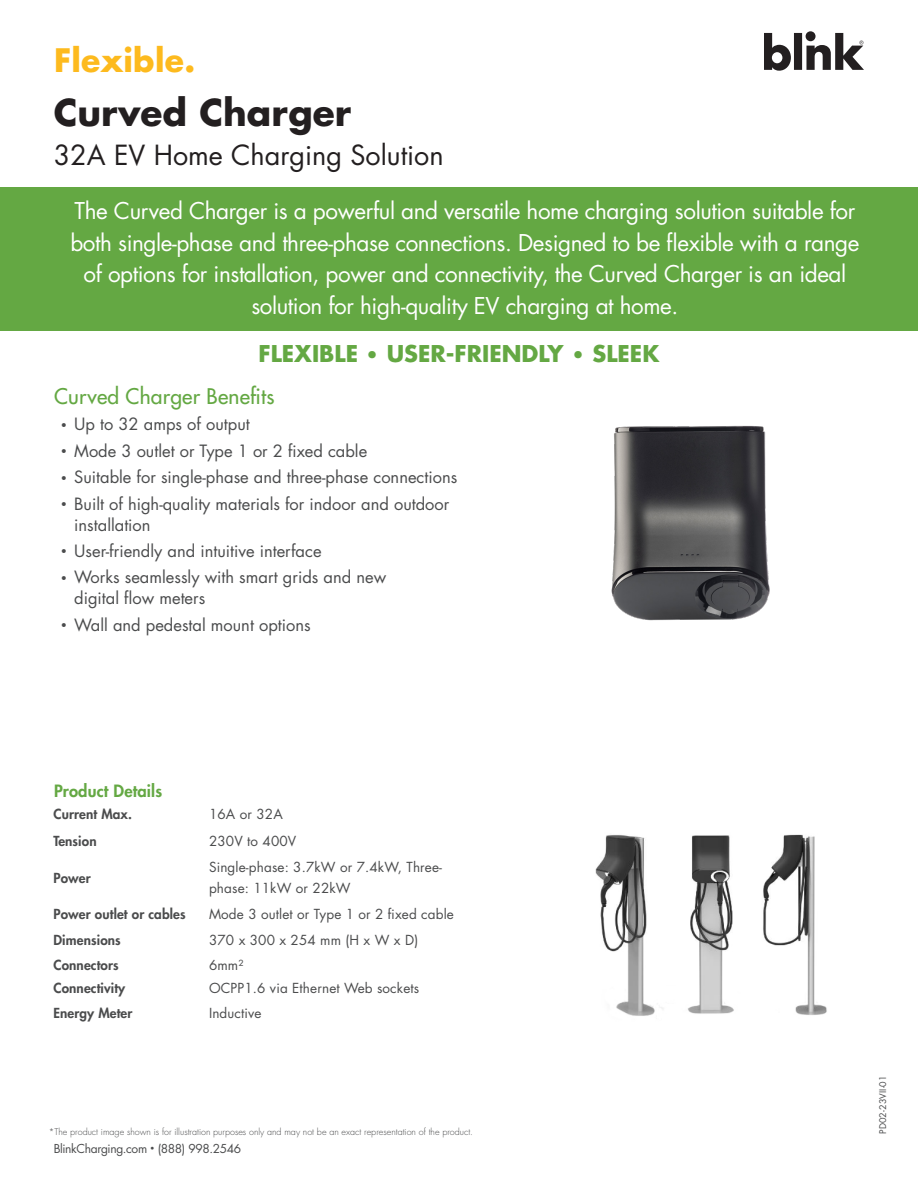
<style>
.page{position:relative;width:918px;height:1188px;background:#fff}
.page>*{position:absolute;margin:0;border:0;box-sizing:border-box;transform-origin:0 0}
.t1{font:700 36px "Futura Std";color:#231f20}
.Body{font:700 31.5px "Futura Std";letter-spacing:.01em;color:#fdba1e}
.t2{font:27px "Futura Std";color:#231f20}
.t3{font:22.5px/31.5px "Futura Std";letter-spacing:-.02em;color:#fff;text-align:center}
.t4{font:700 22.5px "Futura Std";color:#64a843}
.Body-2{font:500 21px "Futura Std";letter-spacing:.01em;color:#64a843}
.t5{font:16.5px/21px "Futura Std";color:#4b4c4d}
.Body-3{font:800 16.5px "Futura Std";letter-spacing:.01em;color:#64a843}
.Table_Body{font:13.5px/21px "Futura Std";letter-spacing:.01em;color:#4b4c4d}
.Table_Bold{font:800 13.5px "Futura Std";letter-spacing:.01em;color:#4b4c4d}
.t6{font:12px "Futura Std";letter-spacing:-.03em;color:#4b4c4d}
.t7{font:300 9px "Futura Std";color:#4b4c4d}
.Body-4{font:9px "Futura Std";letter-spacing:.01em;color:#4b4c4d}
.s1{font-size:19.5px}
.s2{font-size:10.5px}
.s3{font-size:7.5px}
</style>
<div class="page">
<img style="left:595px;top:834px;width:232px;height:182px">
<div style="left:0;top:187px;width:918px;height:143px;background:#64a843"></div>
<svg style="left:764px;top:31px;width:100px;height:40px"></svg>
<img style="left:611px;top:425px;width:159px;height:196px">
<p class="Body" style="left:54px;top:39px;width:143px">Flexible.</p>
<p class="t1" style="left:54px;top:88px;width:299px">Curved Charger</p>
<p class="t2" style="left:54px;top:138px;width:391px">32A EV Home Charging Solution</p>
<p class="t3" style="left:70px;top:195px;width:791px">The Curved Charger is a powerful and versatile home charging solution suitable for both single-phase and three-phase connections. Designed to be flexible with a range of options for installation, power and connectivity, the Curved Charger is an ideal solution for high-quality EV charging at home.</p>
<p class="t4" style="left:259px;top:338px;width:402px">FLEXIBLE <span class="s1">•</span> USER-FRIENDLY <span class="s1">•</span> SLEEK</p>
<p class="Body-2" style="left:54px;top:383px;width:222px">Curved Charger Benefits</p>
<p class="t5" style="left:61px;top:414px;width:190px"><span class="s2">•</span> Up to 32 amps of output</p>
<p class="t5" style="left:61px;top:440px;width:308px"><span class="s2">•</span> Mode 3 outlet or Type 1 or 2 fixed cable</p>
<p class="t5" style="left:61px;top:467px;width:398px"><span class="s2">•</span> Suitable for single-phase and three-phase connections</p>
<p class="t5" style="left:74px;top:493px;width:377px;text-indent:-14px"><span class="s2">•</span> Built of high-quality materials for indoor and outdoor installation</p>
<p class="t5" style="left:61px;top:541px;width:262px"><span class="s2">•</span> User-friendly and intuitive interface</p>
<p class="t5" style="left:74px;top:567px;width:313px;text-indent:-14px"><span class="s2">•</span> Works seamlessly with smart grids and new digital flow meters</p>
<p class="t5" style="left:61px;top:614px;width:251px"><span class="s2">•</span> Wall and pedestal mount options</p>
<p class="Body-3" style="left:54px;top:780px;width:110px">Product Details</p>
<p class="Table_Bold" style="left:53px;top:806px;width:80px">Current Max.</p>
<p class="Table_Body" style="left:209px;top:804px;width:75px">16A or 32A</p>
<p class="Table_Bold" style="left:53px;top:832px;width:45px">Tension</p>
<p class="Table_Body" style="left:209px;top:831px;width:89px">230V to 400V</p>
<p class="Table_Bold" style="left:53px;top:869px;width:39px">Power</p>
<p class="Table_Body" style="left:209px;top:857px;width:234px">Single-phase: 3.7kW or 7.4kW, Three&shy;phase: 11kW or 22kW</p>
<p class="Table_Bold" style="left:53px;top:905px;width:134px">Power outlet or cables</p>
<p class="Table_Body" style="left:209px;top:903px;width:246px">Mode 3 outlet or Type 1 or 2 fixed cable</p>
<p class="Table_Bold" style="left:53px;top:932px;width:69px">Dimensions</p>
<p class="Table_Body" style="left:209px;top:930px;width:211px">370 x 300 x 254 mm (H x W x D)</p>
<p class="Table_Bold" style="left:53px;top:956px;width:67px">Connectors</p>
<p class="Table_Body" style="left:209px;top:954px;width:36px">6mm²</p>
<p class="Table_Bold" style="left:53px;top:979px;width:73px">Connectivity</p>
<p class="Table_Body" style="left:209px;top:978px;width:212px">OCPP1.6 via Ethernet Web sockets</p>
<p class="Table_Bold" style="left:53px;top:1004px;width:81px">Energy Meter</p>
<p class="Table_Body" style="left:209px;top:1002px;width:54px">Inductive</p>
<p class="t7" style="left:49px;top:1127px;width:426px">*The product image shown is for illustration purposes only and may not be an exact representation of the product.</p>
<p class="t6" style="left:54px;top:1141px;width:189px">BlinkCharging.com <span class="s3">•</span> (888) 998.2546</p>
<p class="Body-4" style="left:877px;top:1134px;width:60px;rotate:-90deg">PD02-23VII-01</p>
</div>
